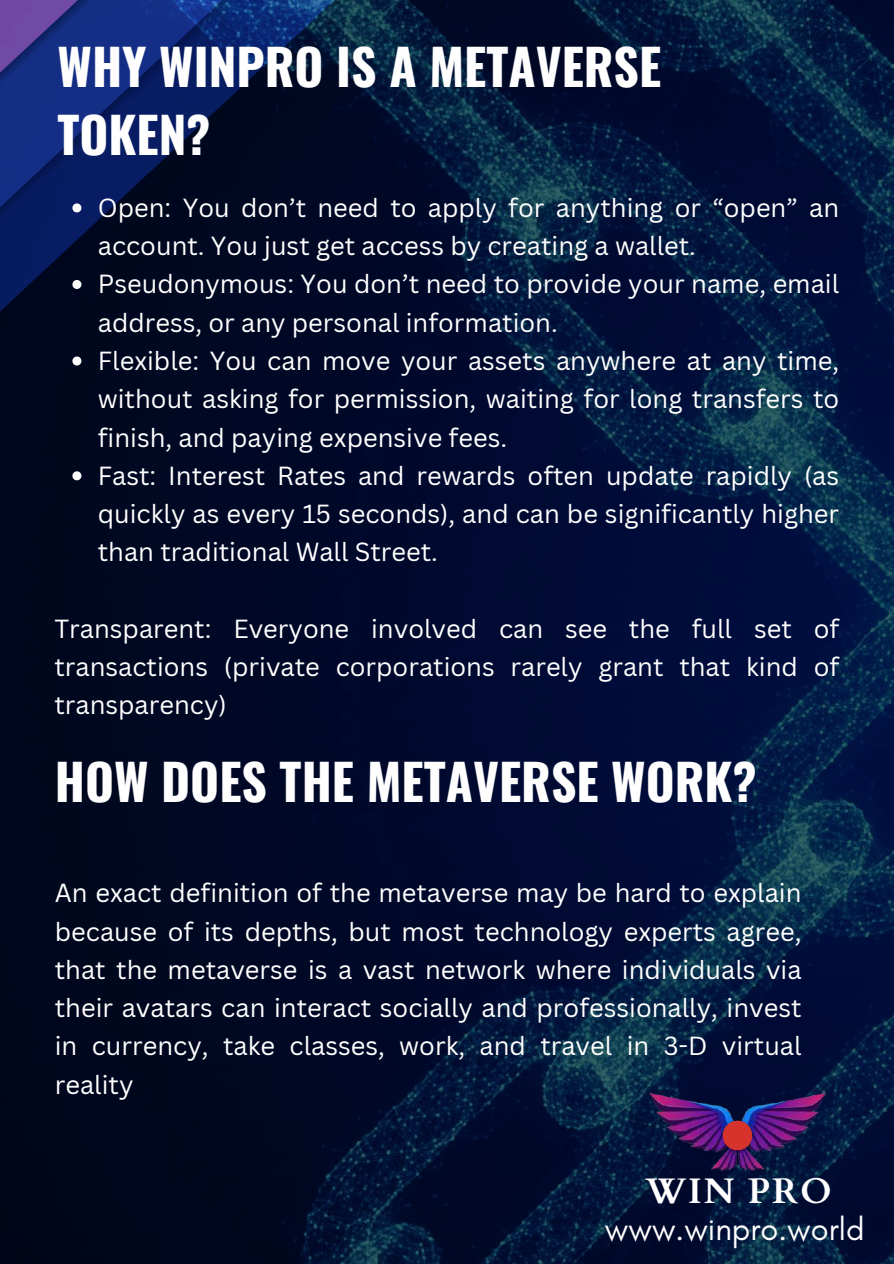
<style>
.page{position:relative;width:894px;height:1264px;background:#fff}
.page>*{position:absolute;margin:0;border:0;box-sizing:border-box;transform-origin:0 0}
.t1{font:700 49.5px/68.7px "Oswald";color:#fefefe}
.t2{font:700 35.55px "Cardo";letter-spacing:.05em;color:#fff}
.t3{font:32.55px "Glacial Indifference";color:#fff}
.t4{font:25.5px/38.2px "Canva Sans";color:#fff;text-align:justify}
</style>
<div class="page">
<img style="left:0;top:0;width:893px;height:1263px">
<svg style="left:72px;top:203px;width:9px;height:9px"></svg>
<svg style="left:72px;top:280px;width:9px;height:9px"></svg>
<svg style="left:72px;top:356px;width:9px;height:9px"></svg>
<svg style="left:72px;top:471px;width:9px;height:9px"></svg>
<img style="left:595px;top:1061px;width:278px;height:119px">
<div style="left:722px;top:1120px;width:30px;height:29px;background:#d6332c;border-radius:50%"></div>
<h1 class="t1" style="left:57px;top:30px;width:605px">WHY WINPRO IS A METAVERSE<br>TOKEN?</h1>
<p class="t4" style="left:98px;top:188px;width:742px;text-align:left">Open: You don’t need to apply for anything or “open” an account. You just get access by creating a wallet.<br>Pseudonymous: You don’t need to provide your name, email address, or any personal information.<br>Flexible: You can move your assets anywhere at any time, without asking for permission, waiting for long transfers to finish, and paying expensive fees.<br>Fast: Interest Rates and rewards often update rapidly (as quickly as every 15 seconds), and can be significantly higher than traditional Wall Street.</p>
<p class="t4" style="left:54px;top:609px;width:786px">Transparent: Everyone involved can see the full set of transactions (private corporations rarely grant that kind of transparency)</p>
<h1 class="t1" style="left:55px;top:745px;width:703px">HOW DOES THE METAVERSE WORK?</h1>
<p class="t4" style="left:55px;top:873px;width:748px">An exact definition of the metaverse may be hard to explain because of its depths, but most technology experts agree, that the metaverse is a vast network where individuals via their avatars can interact socially and professionally, invest in currency, take classes, work, and travel in 3-D virtual reality</p>
<h2 class="t2" style="left:645px;top:1168px;width:187px">WIN PRO</h2>
<p class="t3" style="left:604px;top:1208px;width:261px">www.winpro.world</p>
</div>
